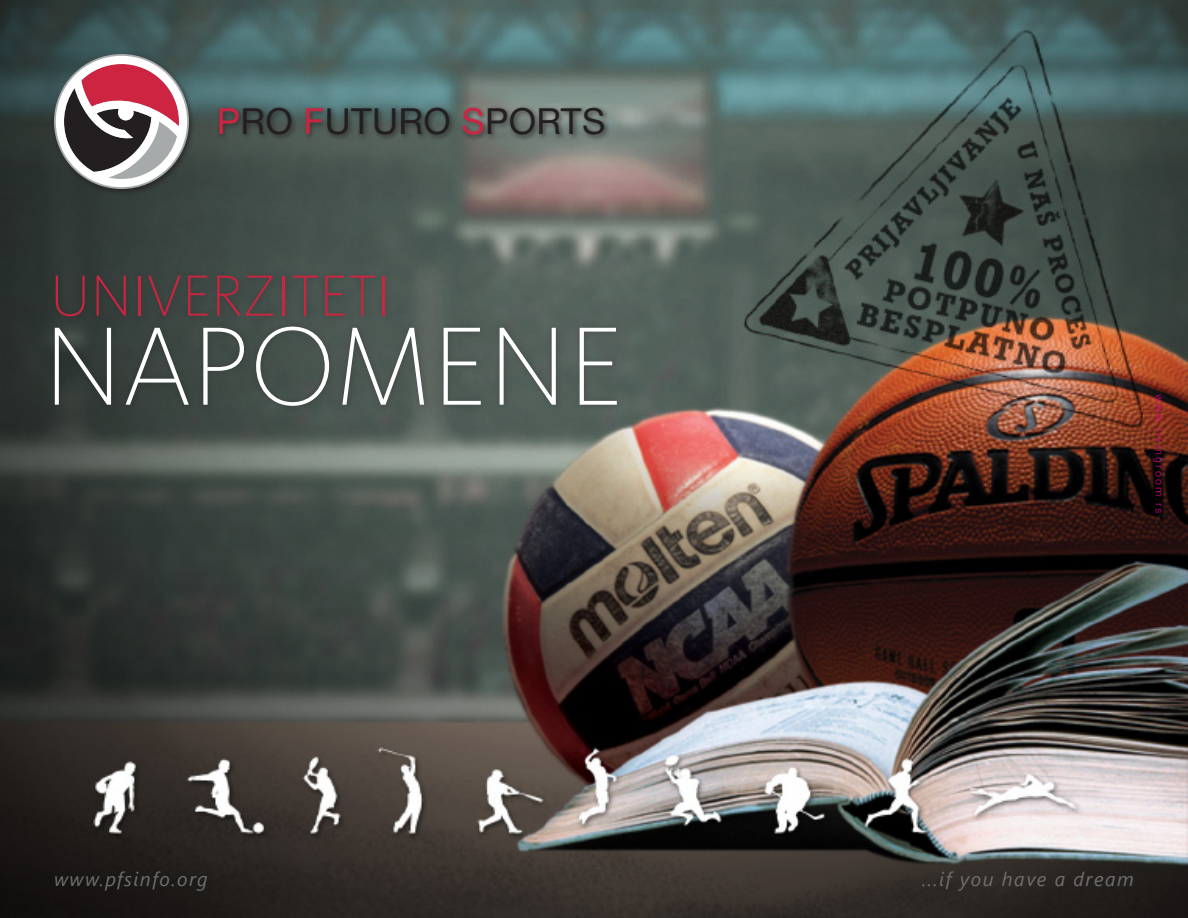
<style>
.page{position:relative;width:1188px;height:918px;background:#fff}
.page>*{position:absolute;margin:0;border:0;box-sizing:border-box;transform-origin:0 0}
.t1{font:115.5px "NK476";color:#fff}
.t2{font:60px "NK476";color:#cd2541}
.t3{font:36px "Helvetica Neue LT Std";letter-spacing:.01em;color:#231f20}
.t4{font:italic 19.5px "Segoe UI";letter-spacing:.075em;color:#6f6f6f}
.t5{font:300 10.5px "Roboto";letter-spacing:.2em;color:#ec008c}
.s1{color:#cd2541}
</style>
<div class="page">
<img style="left:0;top:0;width:1188px;height:918px">
<div style="left:50px;top:52px;width:151px;height:150px;background:#231f20;opacity:.7"></div>
<svg style="left:53px;top:53px;width:137px;height:137px"></svg>
<div style="left:216px;top:105px;width:499px;height:84px;background:#231f20;opacity:.7"></div>
<div style="left:50px;top:270px;width:1108px;height:87px;background:#231f20;opacity:.3"></div>
<div style="left:49px;top:321px;width:1130px;height:149px;background:#231f20;opacity:.3"></div>
<p class="t3" style="left:217px;top:99px;width:390px"><span class="s1">P</span>RO <span class="s1">F</span>UTURO <span class="s1">S</span>PORTS</p>
<p class="t2" style="left:50px;top:263px;width:343px">UNIVERZITETI</p>
<p class="t1" style="left:43px;top:303px;width:582px">NAPOMENE</p>
<p class="t5" style="left:1167px;top:394px;width:121px;rotate:90deg">www.livingroom.rs</p>
<p class="t4" style="left:54px;top:865px;width:155px">www.pfsinfo.org</p>
<p class="t4" style="left:922px;top:865px;width:213px">...if you have a dream</p>
</div>
